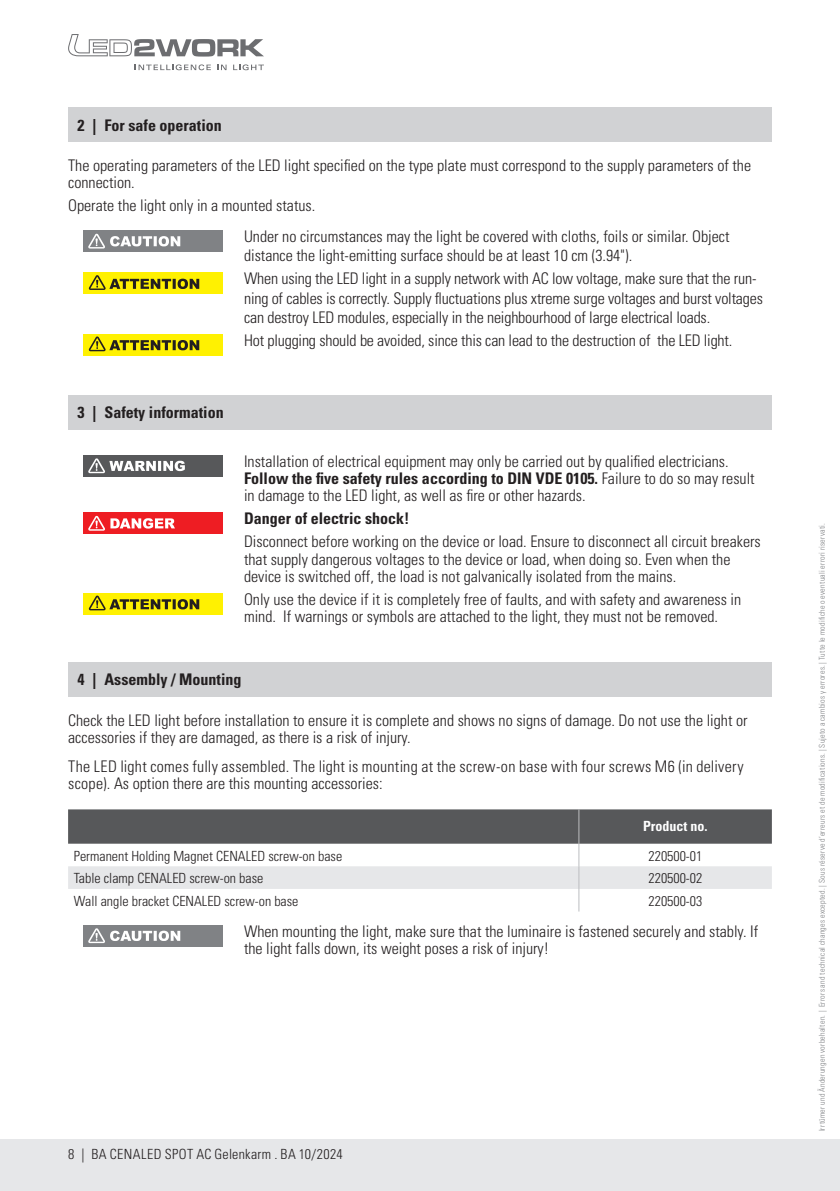
<style>
.page{position:relative;width:840px;height:1191px;background:#fff}
.page>*{position:absolute;margin:0;border:0;box-sizing:border-box;transform-origin:0 0}
.t1{font:300 condensed 16px/17.2px "Univers LT Std";color:#231f20}
.t2{font:700 condensed 16px "Univers LT Std";color:#231f20}
.t3{font:300 condensed 14px "Univers LT Std";color:#231f20}
.t4{font:300 condensed 14px "Univers LT Std";letter-spacing:.025em;color:#231f20}
.t5{font:700 condensed 14px "Univers LT Std";color:#fff}
.t6{font:300 condensed 8px "Univers LT Std";letter-spacing:.025em;color:#808285}
.s1{font-weight:700}
</style>
<div class="page">
<div style="left:0;top:1140px;width:839px;height:51px;background:#e6e7e9"></div>
<svg style="left:68px;top:34px;width:196px;height:23px"></svg>
<svg style="left:134px;top:64px;width:77px;height:6px"></svg>
<svg style="left:217px;top:65px;width:9px;height:5px"></svg>
<svg style="left:233px;top:64px;width:31px;height:6px"></svg>
<div style="left:68px;top:108px;width:703px;height:34px;background:#d1d2d4"></div>
<div style="left:84px;top:231px;width:139px;height:21px;background:#808285"></div>
<svg style="left:88px;top:234px;width:92px;height:14px"></svg>
<div style="left:84px;top:273px;width:139px;height:21px;background:#fff101"></div>
<svg style="left:89px;top:275px;width:110px;height:15px"></svg>
<div style="left:84px;top:334px;width:139px;height:21px;background:#fff101"></div>
<svg style="left:89px;top:336px;width:110px;height:15px"></svg>
<div style="left:68px;top:395px;width:703px;height:34px;background:#d1d2d4"></div>
<div style="left:84px;top:455px;width:139px;height:21px;background:#57585a"></div>
<svg style="left:88px;top:458px;width:97px;height:15px"></svg>
<div style="left:84px;top:513px;width:139px;height:21px;background:#ee1d23"></div>
<svg style="left:88px;top:516px;width:87px;height:15px"></svg>
<div style="left:84px;top:593px;width:139px;height:21px;background:#fff101"></div>
<svg style="left:89px;top:595px;width:110px;height:15px"></svg>
<div style="left:68px;top:662px;width:703px;height:34px;background:#d1d2d4"></div>
<svg style="left:68px;top:809px;width:703px;height:102px"></svg>
<div style="left:84px;top:925px;width:139px;height:21px;background:#808285"></div>
<svg style="left:88px;top:928px;width:92px;height:15px"></svg>
<p class="t2" style="left:77px;top:115px;width:146px">2 | For safe operation</p>
<p class="t1" style="left:68px;top:157px;width:684px">The operating parameters of the LED light specified on the type plate must correspond to the supply parameters of the connection.</p>
<p class="t1" style="left:244px;top:190px;width:486px;line-height:31px;text-indent:-176px">Operate the light only in a mounted status.<br>Under no circumstances may the light be covered with cloths, foils or similar. Object</p>
<p class="t1" style="left:244px;top:244px;width:513px;line-height:23px">distance the light-emitting surface should be at least 10 cm (3.94").<br>When using the LED light in a supply network with AC low voltage, make sure that the run-</p>
<p class="t1" style="left:244px;top:288px;width:520px;line-height:19.2px">ning of cables is correctly. Supply fluctuations plus xtreme surge voltages and burst voltages can destroy LED modules, especially in the neighbourhood of large electrical loads.</p>
<p class="t1" style="left:244px;top:331px;width:489px">Hot plugging should be avoided, since this can lead to the destruction of the LED light.</p>
<p class="t2" style="left:77px;top:403px;width:148px">3 | Safety information</p>
<p class="t1" style="left:244px;top:452px;width:512px">Installation of electrical equipment may only be carried out by qualified electricians.<br><span class="s1">Follow the five safety rules according to DIN VDE 0105.</span> Failure to do so may result in damage to the LED light, as well as fire or other hazards.</p>
<p class="t2" style="left:244px;top:509px;width:167px">Danger of electric shock!</p>
<p class="t1" style="left:244px;top:533px;width:518px">Disconnect before working on the device or load. Ensure to disconnect all circuit breakers that supply dangerous voltages to the device or load, when doing so. Even when the device is switched off, the load is not galvanically isolated from the mains.</p>
<p class="t1" style="left:244px;top:590px;width:498px">Only use the device if it is completely free of faults, and with safety and awareness in mind. If warnings or symbols are attached to the light, they must not be removed.</p>
<p class="t2" style="left:77px;top:669px;width:165px">4 | Assembly / Mounting</p>
<p class="t1" style="left:68px;top:711px;width:680px">Check the LED light before installation to ensure it is complete and shows no signs of damage. Do not use the light or accessories if they are damaged, as there is a risk of injury.</p>
<p class="t1" style="left:68px;top:758px;width:676px">The LED light comes fully assembled. The light is mounting at the screw-on base with four screws M6 (in delivery scope). As option there are this mounting accessories:</p>
<p class="t5" style="left:642px;top:817px;width:66px">Product no.</p>
<p class="t3" style="left:74px;top:847px;width:270px">Permanent Holding Magnet CENALED screw-on base</p>
<p class="t3" style="left:648px;top:847px;width:55px">220500-01</p>
<p class="t3" style="left:74px;top:870px;width:191px">Table clamp CENALED screw-on base</p>
<p class="t3" style="left:648px;top:870px;width:55px">220500-02</p>
<p class="t3" style="left:74px;top:892px;width:226px">Wall angle bracket CENALED screw-on base</p>
<p class="t3" style="left:648px;top:892px;width:55px">220500-03</p>
<p class="t1" style="left:244px;top:922px;width:515px">When mounting the light, make sure that the luminaire is fastened securely and stably. If the light falls down, its weight poses a risk of injury!</p>
<p class="t4" style="left:68px;top:1145px;width:276px">8 | BA CENALED SPOT AC Gelenkarm . BA 10/2024</p>
<p class="t6" style="left:816px;top:1131px;width:610px;rotate:-90deg">Irrtümer und Änderungen vorbehalten. | Errors and technical changes excepted. | Sous réserve d’erreurs et de modifications. | Sujeto a cambios y errores. | Tutte le modifiche o eventuali errori riservati.</p>
</div>
